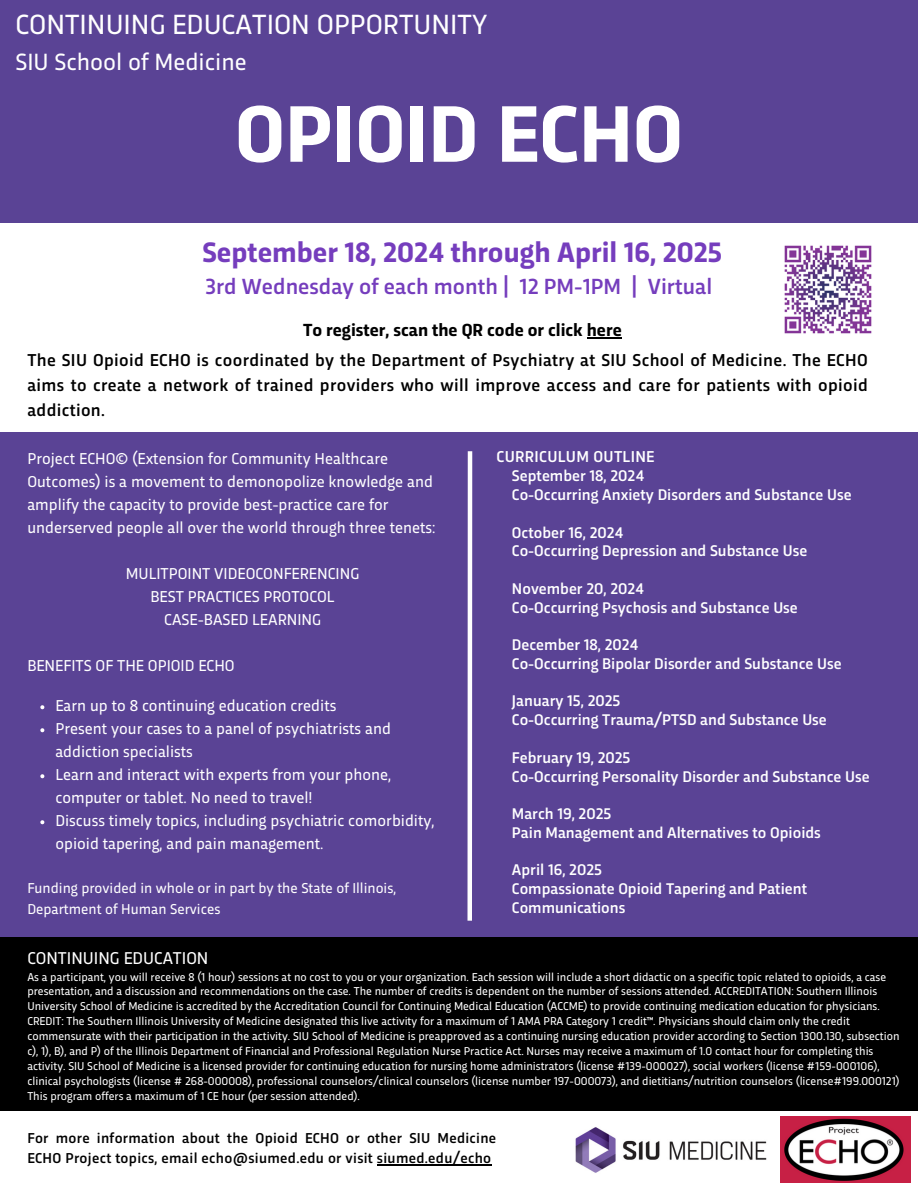
<style>
.page{position:relative;width:918px;height:1188px;background:#fff}
.page>*{position:absolute;margin:0;border:0;box-sizing:border-box;transform-origin:0 0}
.t1{font:700 83.85px "Trasandina";color:#fff}
.t2{font:700 29.4px "Trasandina";color:#753dbd}
.t3{font:29.1px "Trasandina";color:#fff}
.t4{font:24.6px "Trasandina";color:#fff}
.t5{font:500 22.95px "Trasandina";color:#753dbd}
.t6{font:700 18.3px "Trasandina";color:#000}
.t7{font:500 18px/24.8px "Trasandina";letter-spacing:.02em;color:#000;text-align:justify}
.t8{font:17.85px "Trasandina";color:#fff}
.t9{font:16.5px/23px "Trasandina";color:#fff}
.t10{font:500 16.5px "Trasandina";letter-spacing:.02em;color:#fff}
.t11{font:500 16.2px/18.8px "Trasandina";color:#fff}
.t12{font:500 15px/20.2px "Trasandina";letter-spacing:.02em;color:#000}
.t13{font:15px/21px "Trasandina";color:#fff}
.t14{font:11.85px/14.9px "Trasandina";color:#fff}
</style>
<div class="page">
<div style="left:0;top:921px;width:918px;height:190px;background:#000"></div>
<div style="left:0;top:433px;width:918px;height:504px;background:#5a4395"></div>
<hr style="left:468px;top:451px;width:4px;height:470px;background:#fff">
<img style="left:575px;top:1127px;width:192px;height:46px">
<img style="left:780px;top:1117px;width:131px;height:66px">
<img style="left:784px;top:245px;width:88px;height:89px">
<div style="left:0;top:0;width:918px;height:222px;background:#5a4395"></div>
<hr style="left:587px;top:337px;width:35px;height:1px;background:#000">
<svg style="left:40px;top:705px;width:4px;height:4px"></svg>
<svg style="left:40px;top:728px;width:4px;height:4px"></svg>
<svg style="left:40px;top:774px;width:4px;height:4px"></svg>
<svg style="left:40px;top:820px;width:4px;height:4px"></svg>
<hr style="left:377px;top:1164px;width:114px;height:1px;background:#000">
<h5 class="t3" style="left:15px;top:14px;width:474px">CONTINUING EDUCATION OPPORTUNITY</h5>
<h5 class="t4" style="left:15px;top:53px;width:233px">SIU School of Medicine</h5>
<p class="t1" style="left:235px;top:103px;width:449px">OPIOID ECHO</p>
<p class="t2" style="left:203px;top:241px;width:521px">September 18, 2024 through April 16, 2025</p>
<p class="t5" style="left:206px;top:278px;width:508px">3rd Wednesday of each month | 12 PM-1PM | Virtual</p>
<h3 class="t6" style="left:303px;top:323px;width:320px">To register, scan the QR code or click here</h3>
<p class="t7" style="left:27px;top:350px;width:842px">The SIU Opioid ECHO is coordinated by the Department of Psychiatry at SIU School of Medicine. The ECHO aims to create a network of trained providers who will improve access and care for patients with opioid addiction.</p>
<h3 class="t9" style="left:27px;top:449px;width:410px">Project ECHO© (Extension for Community Healthcare Outcomes) is a movement to demonopolize knowledge and amplify the capacity to provide best-practice care for underserved people all over the world through three tenets:</h3>
<h5 class="t9" style="left:126px;top:564px;width:235px;text-align:center">MULITPOINT VIDEOCONFERENCING<br>BEST PRACTICES PROTOCOL<br>CASE-BASED LEARNING</h5>
<h4 class="t9" style="left:27px;top:656px;width:209px">BENEFITS OF THE OPIOID ECHO</h4>
<h4 class="t9" style="left:55px;top:696px;width:282px">Earn up to 8 continuing education credits</h4>
<p class="t9" style="left:55px;top:719px;width:337px">Present your cases to a panel of psychiatrists and addiction specialists</p>
<p class="t9" style="left:55px;top:765px;width:337px">Learn and interact with experts from your phone, computer or tablet. No need to travel!</p>
<p class="t9" style="left:55px;top:811px;width:381px">Discuss timely topics, including psychiatric comorbidity, opioid tapering, and pain management.</p>
<p class="t13" style="left:27px;top:879px;width:370px">Funding provided in whole or in part by the State of Illinois,<br>Department of Human Services</p>
<h5 class="t10" style="left:497px;top:450px;width:159px">CURRICULUM OUTLINE</h5>
<h5 class="t11" style="left:512px;top:468px;width:341px">September 18, 2024<br>Co-Occurring Anxiety Disorders and Substance Use</h5>
<h4 class="t11" style="left:512px;top:524px;width:297px">October 16, 2024<br>Co-Occurring Depression and Substance Use</h4>
<h5 class="t11" style="left:512px;top:581px;width:287px">November 20, 2024<br>Co-Occurring Psychosis and Substance Use</h5>
<h5 class="t11" style="left:512px;top:637px;width:331px">December 18, 2024<br>Co-Occurring Bipolar Disorder and Substance Use</h5>
<h5 class="t11" style="left:512px;top:693px;width:316px">January 15, 2025<br>Co-Occurring Trauma/PTSD and Substance Use</h5>
<h5 class="t11" style="left:512px;top:749px;width:359px">February 19, 2025<br>Co-Occurring Personality Disorder and Substance Use</h5>
<h5 class="t11" style="left:512px;top:806px;width:310px">March 19, 2025<br>Pain Management and Alternatives to Opioids</h5>
<h5 class="t11" style="left:512px;top:862px;width:91px">April 16, 2025</h5>
<h5 class="t11" style="left:512px;top:881px;width:297px">Compassionate Opioid Tapering and Patient<br>Communications</h5>
<p class="t8" style="left:27px;top:951px;width:183px">CONTINUING EDUCATION</p>
<p class="t14" style="left:27px;top:970px;width:874px">As a participant, you will receive 8 (1 hour) sessions at no cost to you or your organization. Each session will include a short didactic on a specific topic related to opioids, a case presentation, and a discussion and recommendations on the case. The number of credits is dependent on the number of sessions attended. ACCREDITATION: Southern Illinois University School of Medicine is accredited by the Accreditation Council for Continuing Medical Education (ACCME) to provide continuing medication education for physicians.<br>CREDIT: The Southern Illinois University of Medicine designated this live activity for a maximum of 1 AMA PRA Category 1 credit™. Physicians should claim only the credit commensurate with their participation in the activity. SIU School of Medicine is preapproved as a continuing nursing education provider according to Section 1300.130, subsection c), 1), B), and P) of the Illinois Department of Financial and Professional Regulation Nurse Practice Act. Nurses may receive a maximum of 1.0 contact hour for completing this activity. SIU School of Medicine is a licensed provider for continuing education for nursing home administrators (license #139-000027), social workers (license #159-000106), clinical psychologists (license # 268-000008), professional counselors/clinical counselors (license number 197-000073), and dietitians/nutrition counselors (license#199.000121)<br>This program offers a maximum of 1 CE hour (per session attended).</p>
<p class="t12" style="left:27px;top:1129px;width:470px">For more information about the Opioid ECHO or other SIU Medicine<br>ECHO Project topics, email echo@siumed.edu or visit siumed.edu/echo</p>
</div>
